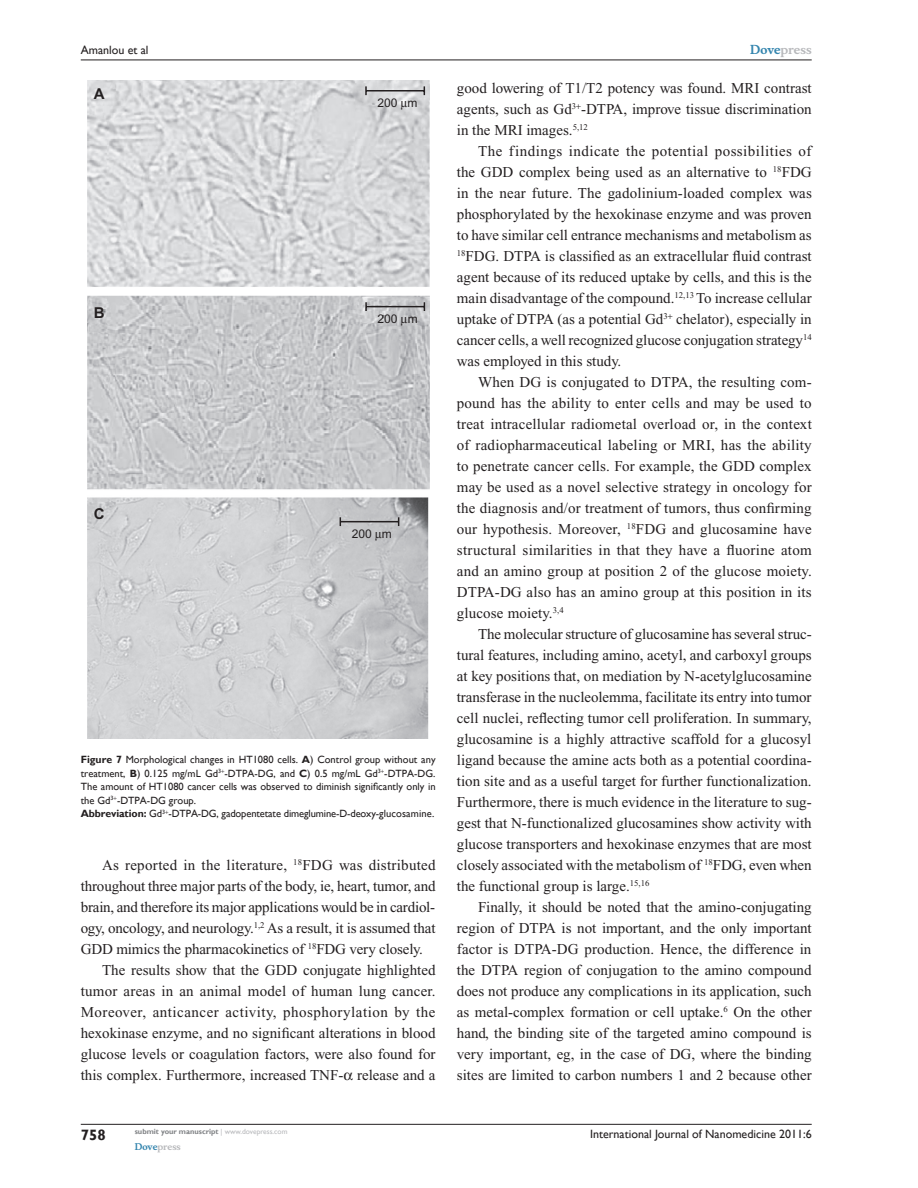
<style>
.page{position:relative;width:918px;height:1188px;background:#fff}
.page>*{position:absolute;margin:0;border:0;box-sizing:border-box;transform-origin:0 0}
.t1{font:15px/21px "Times New Roman";color:#231f20;text-align:justify}
.t2{font:15px "Times New Roman";letter-spacing:.035em;color:#231f20}
.t3{font:15px "Times New Roman";letter-spacing:.02em;color:#231f20}
.t4{font:700 15px "Gill Sans";color:#231f20}
.t5{font:700 15px "Arial";color:#231f20}
.t6{font:12px "Gill Sans";color:#231f20}
.t7{font:12px "Arial";color:#231f20}
.t8{font:700 12px "Musee";color:#b8b9bc}
.t9{font:10.5px/13.5px "Gill Sans";color:#231f20}
.t10{font:700 9px "Musee";color:#b8b9bc}
.t11{font:700 7.5px "Gill Sans";color:#808285}
.s1{font-weight:700}
.s2{font-weight:400;color:#b8b9bc}
.s3{color:#3485ae}
</style>
<div class="page">
<hr style="left:81px;top:1124px;width:731px;height:1px;background:#231f20">
<hr style="left:81px;top:60px;width:731px;height:1px;background:#231f20">
<img style="left:87px;top:81px;width:342px;height:658px">
<svg style="left:365px;top:86px;width:2px;height:9px"></svg>
<hr style="left:366px;top:90px;width:58px;height:2px;background:#231f20">
<svg style="left:365px;top:302px;width:2px;height:9px"></svg>
<hr style="left:366px;top:306px;width:58px;height:1px;background:#231f20">
<hr style="left:340px;top:521px;width:59px;height:1px;background:#231f20">
<svg style="left:401px;top:101px;width:7px;height:9px"></svg>
<svg style="left:401px;top:317px;width:7px;height:9px"></svg>
<svg style="left:375px;top:532px;width:7px;height:9px"></svg>
<p class="t6" style="left:81px;top:43px;width:69px">Amanlou et al</p>
<p class="t5" style="left:94px;top:85px;width:12px">A</p>
<p class="t5" style="left:94px;top:303px;width:12px">B</p>
<p class="t5" style="left:94px;top:505px;width:12px">C</p>
<p class="t7" style="left:377px;top:96px;width:42px">200 m</p>
<p class="t7" style="left:377px;top:312px;width:42px">200 m</p>
<p class="t7" style="left:352px;top:527px;width:42px">200 m</p>
<p class="t9" style="left:81px;top:753px;width:356px"><span class="s1">Figure 7</span> Morphological changes in HT1080 cells. <span class="s1">A</span>) Control group without any treatment, <span class="s1">B</span>) 0.125 mg/mL Gd<sup>3</sup> -DTPA-DG, and <span class="s1">C</span>) 0.5 mg/mL Gd<sup>3</sup> -DTPA-DG.<br>The amount of HT1080 cancer cells was observed to diminish significantly only in the Gd<sup>3</sup> -DTPA-DG group.<br><span class="s1">Abbreviation:</span> Gd<sup>3</sup> -DTPA-DG, gadopentetate dimeglumine-D-deoxy-glucosamine.</p>
<p class="t3" style="left:102px;top:856px;width:335px">As reported in the literature, <sup>18</sup>FDG was distributed</p>
<p class="t1" style="left:81px;top:875px;width:356px">throughout three major parts of the body, ie, heart, tumor, and</p>
<p class="t1" style="left:81px;top:896px;width:356px">brain, and therefore its major applications would be in cardiol-</p>
<p class="t1" style="left:81px;top:917px;width:356px">ogy, oncology, and neurology.<sup>1,2</sup> As a result, it is assumed that</p>
<p class="t1" style="left:81px;top:938px;width:344px">GDD mimics the pharmacokinetics of <sup>18</sup>FDG very closely.</p>
<p class="t1" style="left:102px;top:959px;width:335px">The results show that the GDD conjugate highlighted</p>
<p class="t1" style="left:81px;top:980px;width:356px">tumor areas in an animal model of human lung cancer.</p>
<p class="t2" style="left:81px;top:1003px;width:356px">Moreover, anticancer activity, phosphorylation by the</p>
<p class="t1" style="left:81px;top:1022px;width:356px">hexokinase enzyme, and no significant alterations in blood</p>
<p class="t1" style="left:81px;top:1043px;width:356px">glucose levels or coagulation factors, were also found for</p>
<p class="t1" style="left:81px;top:1064px;width:356px">this complex. Furthermore, increased TNF- release and a</p>
<p class="t4" style="left:81px;top:1126px;width:26px">758</p>
<p class="t11" style="left:135px;top:1127px;width:154px">submit your manuscript <span class="s2">| www.dovepress.com</span></p>
<p class="t10" style="left:135px;top:1141px;width:48px"><span class="s3">Dove</span>press</p>
<p class="t8" style="left:750px;top:43px;width:63px"><span class="s3">Dove</span>press</p>
<p class="t1" style="left:457px;top:77px;width:356px">good lowering of T1/T2 potency was found. MRI contrast agents, such as Gd<sup>3</sup> -DTPA, improve tissue discrimination in the MRI images.<sup>5,12</sup></p>
<p class="t1" style="left:457px;top:140px;width:357px;text-indent:21px">The findings indicate the potential possibilities of the GDD complex being used as an alternative to <sup>18</sup>FDG in the near future. The gadolinium-loaded complex was phosphorylated by the hexokinase enzyme and was proven to have similar cell entrance mechanisms and metabolism as <sup>18</sup>FDG. DTPA is classified as an extracellular fluid contrast agent because of its reduced uptake by cells, and this is the main disadvantage of the compound.<sup>12,13</sup> To increase cellular uptake of DTPA (as a potential Gd<sup>3</sup> chelator), especially in cancer cells, a well recognized glucose conjugation strategy<sup>14 </sup>was employed in this study.</p>
<p class="t1" style="left:457px;top:371px;width:356px;text-indent:21px">When DG is conjugated to DTPA, the resulting com&shy;pound has the ability to enter cells and may be used to treat intracellular radiometal overload or, in the context of radiopharmaceutical labeling or MRI, has the ability to penetrate cancer cells. For example, the GDD complex may be used as a novel selective strategy in oncology for the diagnosis and/or treatment of tumors, thus confirming our hypothesis. Moreover, <sup>18</sup>FDG and glucosamine have structural similarities in that they have a fluorine atom and an amino group at position 2 of the glucose moiety.<br>DTPA-DG also has an amino group at this position in its glucose moiety.<sup>3,4</sup></p>
<p class="t1" style="left:457px;top:623px;width:356px;text-indent:21px">The molecular structure of glucosamine has several struc&shy;tural features, including amino, acetyl, and carboxyl groups at key positions that, on mediation by N-acetylglucosamine transferase in the nucleolemma, facilitate its entry into tumor cell nuclei, reflecting tumor cell proliferation. In summary, glucosamine is a highly attractive scaffold for a glucosyl ligand because the amine acts both as a potential coordina&shy;tion site and as a useful target for further functionalization.<br>Furthermore, there is much evidence in the literature to sug&shy;gest that N-functionalized glucosamines show activity with glucose transporters and hexokinase enzymes that are most closely associated with the metabolism of <sup>18</sup>FDG, even when the functional group is large.<sup>15,16</sup></p>
<p class="t1" style="left:457px;top:896px;width:356px;text-indent:21px">Finally, it should be noted that the amino-conjugating region of DTPA is not important, and the only important factor is DTPA-DG production. Hence, the difference in the DTPA region of conjugation to the amino compound does not produce any complications in its application, such as metal-complex formation or cell uptake.<sup>6</sup> On the other hand, the binding site of the targeted amino compound is very important, eg, in the case of DG, where the binding sites are limited to carbon numbers 1 and 2 because other</p>
<p class="t6" style="left:590px;top:1127px;width:223px">International Journal of Nanomedicine 2011:6</p>
</div>
